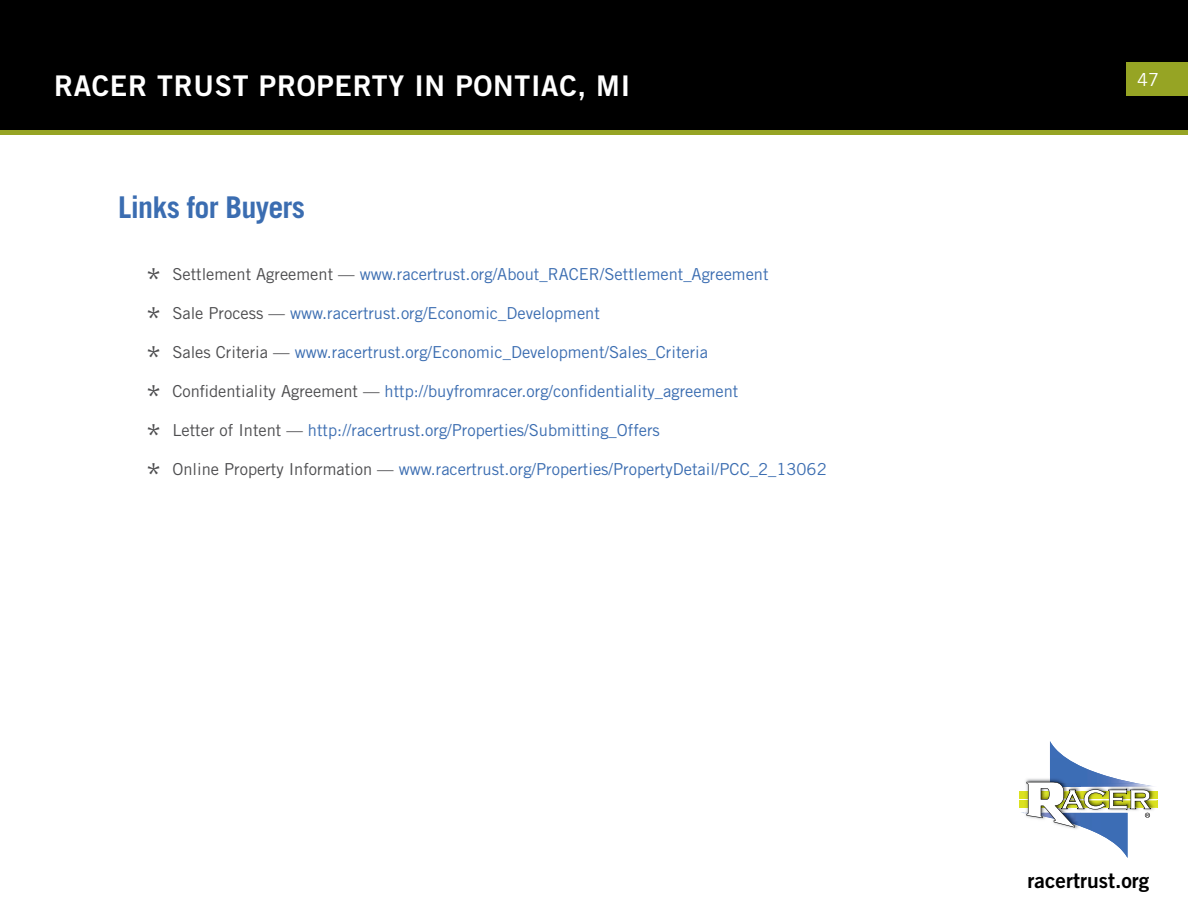
<style>
.page{position:relative;width:1188px;height:918px;background:#fff}
.page>*{position:absolute;margin:0;border:0;box-sizing:border-box;transform-origin:0 0}
.t1{font:700 30px "Trade Gothic LT Std";letter-spacing:-.025em;color:#3b6db1}
.t2{font:28.5px "Trade Gothic LT Std Bd 2";letter-spacing:.025em;color:#fff}
.t3{font:21px "Trade Gothic LT Std Bd 2";color:#000}
.t4{font:18px "Trade Gothic LT Std";color:#fff}
.t5{font:16.5px "Trade Gothic LT Std";color:#3b6db1}
.s1{font-size:33px;color:#4d4d4f}
.s2{color:#4d4d4f}
</style>
<div class="page">
<div style="left:1px;top:1px;width:1186px;height:131px;background:#000"></div>
<div style="left:0;top:0;width:1188px;height:133px;border:2px solid #000"></div>
<div style="left:1126px;top:62px;width:62px;height:34px;background:#96a424"></div>
<div style="left:0;top:130px;width:1188px;height:5px;background:#96a424"></div>
<div style="left:1019px;top:791px;width:139px;height:7px;background:#dbe120"></div>
<div style="left:1019px;top:801px;width:139px;height:7px;background:#dbe120"></div>
<svg style="left:1021px;top:741px;width:137px;height:117px"></svg>
<h2 class="t2" style="left:54px;top:68px;width:578px">RACER TRUST PROPERTY IN PONTIAC, MI</h2>
<h1 class="t1" style="left:118px;top:189px;width:189px">Links for Buyers</h1>
<p class="t5" style="left:145px;top:264px;width:625px"><span class="s1">*</span> <span class="s2">Settlement Agreement —</span> www.racertrust.org/About_RACER/Settlement_Agreement</p>
<p class="t5" style="left:145px;top:303px;width:456px"><span class="s1">*</span> <span class="s2">Sale Process —</span> www.racertrust.org/Economic_Development</p>
<p class="t5" style="left:145px;top:342px;width:564px"><span class="s1">*</span> <span class="s2">Sales Criteria —</span> www.racertrust.org/Economic_Development/Sales_Criteria</p>
<p class="t5" style="left:145px;top:381px;width:595px"><span class="s1">*</span> <span class="s2">Confidentiality Agreement —</span> http://buyfromracer.org/confidentiality_agreement</p>
<p class="t5" style="left:145px;top:420px;width:516px"><span class="s1">*</span> <span class="s2">Letter of Intent —</span> http://racertrust.org/Properties/Submitting_Offers</p>
<p class="t5" style="left:145px;top:459px;width:683px"><span class="s1">*</span> <span class="s2">Online Property Information —</span> www.racertrust.org/Properties/PropertyDetail/PCC_2_13062</p>
<p class="t4" style="left:1137px;top:68px;width:23px">47</p>
<p class="t3" style="left:1028px;top:867px;width:123px">racertrust.org</p>
</div>
